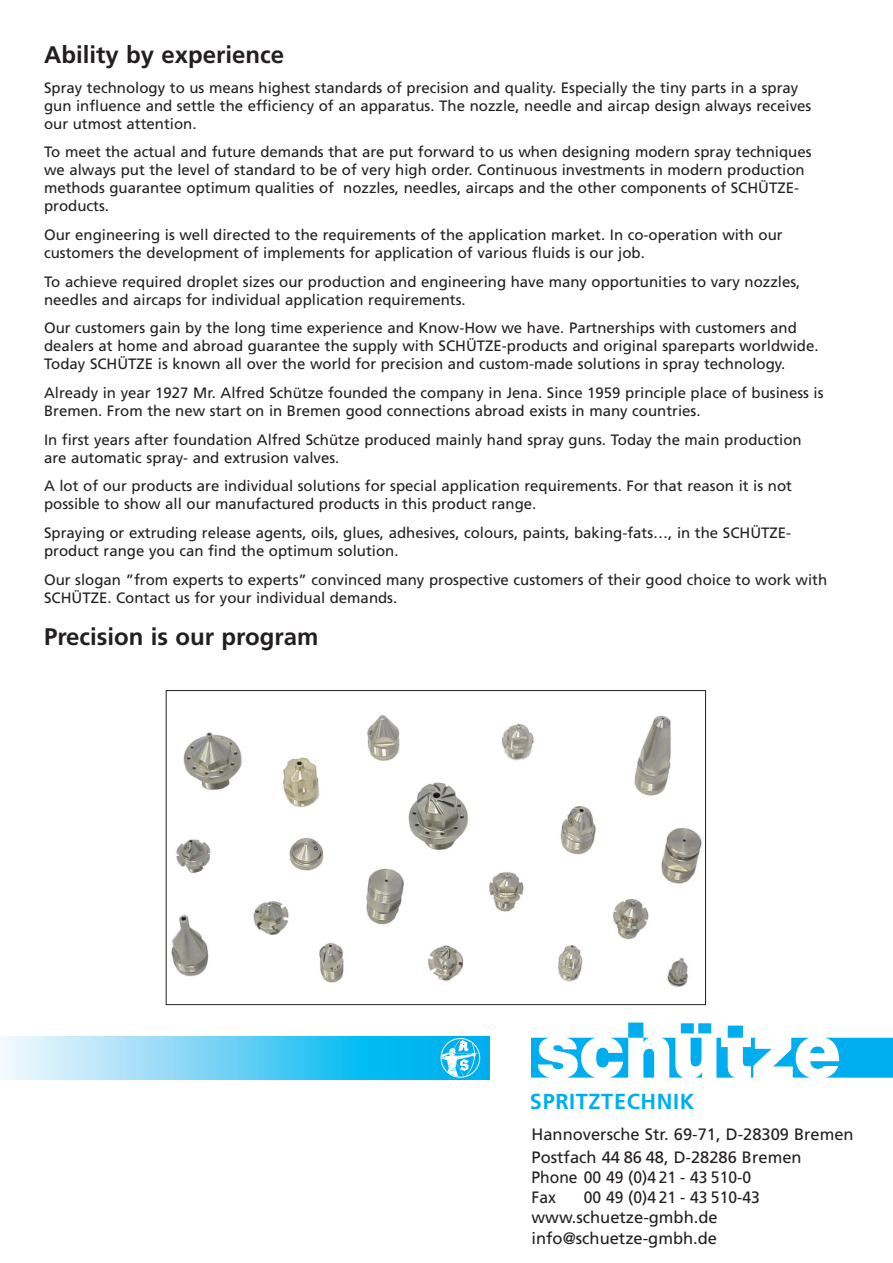
<style>
.page{position:relative;width:893px;height:1263px;background:#fff}
.page>*{position:absolute;margin:0;border:0;box-sizing:border-box;transform-origin:0 0}
.t1{font:700 24px "Frutiger";color:#231f20}
.t2{font:700 21.75px "Frutiger";letter-spacing:.03em;color:#00aeef}
.t3{font:16.5px/20.2px "Frutiger";color:#231f20;scale:.95 1}
.t4{font:16.5px/22.4px "Frutiger";color:#231f20}
.t5{font:15px/18px "Frutiger";color:#231f20}
</style>
<div class="page">
<svg style="left:1px;top:1036px;width:488px;height:43px;background:#6ad2f5"></svg>
<svg style="left:441px;top:1038px;width:39px;height:40px"></svg>
<svg style="left:442px;top:1039px;width:36px;height:37px"></svg>
<img style="left:531px;top:1022px;width:362px;height:56px">
<img style="left:171px;top:715px;width:531px;height:272px">
<div style="left:166px;top:690px;width:540px;height:315px;border:1px solid #231f20"></div>
<h1 class="t1" style="left:44px;top:45px;width:242px">Ability by experience</h1>
<p class="t5" style="left:44px;top:80px;width:769px">Spray technology to us means highest standards of precision and quality. Especially the tiny parts in a spray gun influence and settle the efficiency of an apparatus. The nozzle, needle and aircap design always receives our utmost attention.</p>
<p class="t5" style="left:44px;top:144px;width:769px">To meet the actual and future demands that are put forward to us when designing modern spray techniques we always put the level of standard to be of very high order. Continuous investments in modern production methods guarantee optimum qualities of nozzles, needles, aircaps and the other components of SCHÜTZE&shy;products.</p>
<p class="t5" style="left:44px;top:227px;width:740px">Our engineering is well directed to the requirements of the application market. In co-operation with our customers the development of implements for application of various fluids is our job.</p>
<p class="t5" style="left:44px;top:274px;width:758px">To achieve required droplet sizes our production and engineering have many opportunities to vary nozzles, needles and aircaps for individual application requirements.</p>
<p class="t5" style="left:44px;top:320px;width:776px">Our customers gain by the long time experience and Know-How we have. Partnerships with customers and dealers at home and abroad guarantee the supply with SCHÜTZE-products and original spareparts worldwide.<br>Today SCHÜTZE is known all over the world for precision and custom-made solutions in spray technology.</p>
<p class="t5" style="left:44px;top:385px;width:781px">Already in year 1927 Mr. Alfred Schütze founded the company in Jena. Since 1959 principle place of business is<br>Bremen. From the new start on in Bremen good connections abroad exists in many countries.</p>
<p class="t5" style="left:44px;top:431px;width:759px">In first years after foundation Alfred Schütze produced mainly hand spray guns. Today the main production are automatic spray- and extrusion valves.</p>
<p class="t5" style="left:44px;top:478px;width:749px">A lot of our products are individual solutions for special application requirements. For that reason it is not possible to show all our manufactured products in this product range.</p>
<p class="t5" style="left:44px;top:525px;width:749px">Spraying or extruding release agents, oils, glues, adhesives, colours, paints, baking-fats…, in the SCHÜTZE&shy;product range you can find the optimum solution.</p>
<p class="t5" style="left:44px;top:571px;width:785px">Our slogan ”from experts to experts” convinced many prospective customers of their good choice to work with<br>SCHÜTZE. Contact us for your individual demands.</p>
<h1 class="t1" style="left:44px;top:627px;width:276px">Precision is our program</h1>
<h2 class="t2" style="left:530px;top:1093px;width:166px">SPRITZTECHNIK</h2>
<p class="t4" style="left:531px;top:1124px;width:324px">Hannoversche Str. 69-71, D-28309 Bremen<br>Postfach 44 86 48, D-28286 Bremen</p>
<p class="t3" style="left:531px;top:1168px;width:233px">Phone 00 49 (0)4 21 - 43 510-0<br>Fax</p>
<p class="t3" style="left:531px;top:1188px;width:242px;text-indent:52px">00 49 (0)4 21 - 43 510-43 www.schuetze-gmbh.de info@schuetze-gmbh.de</p>
</div>
